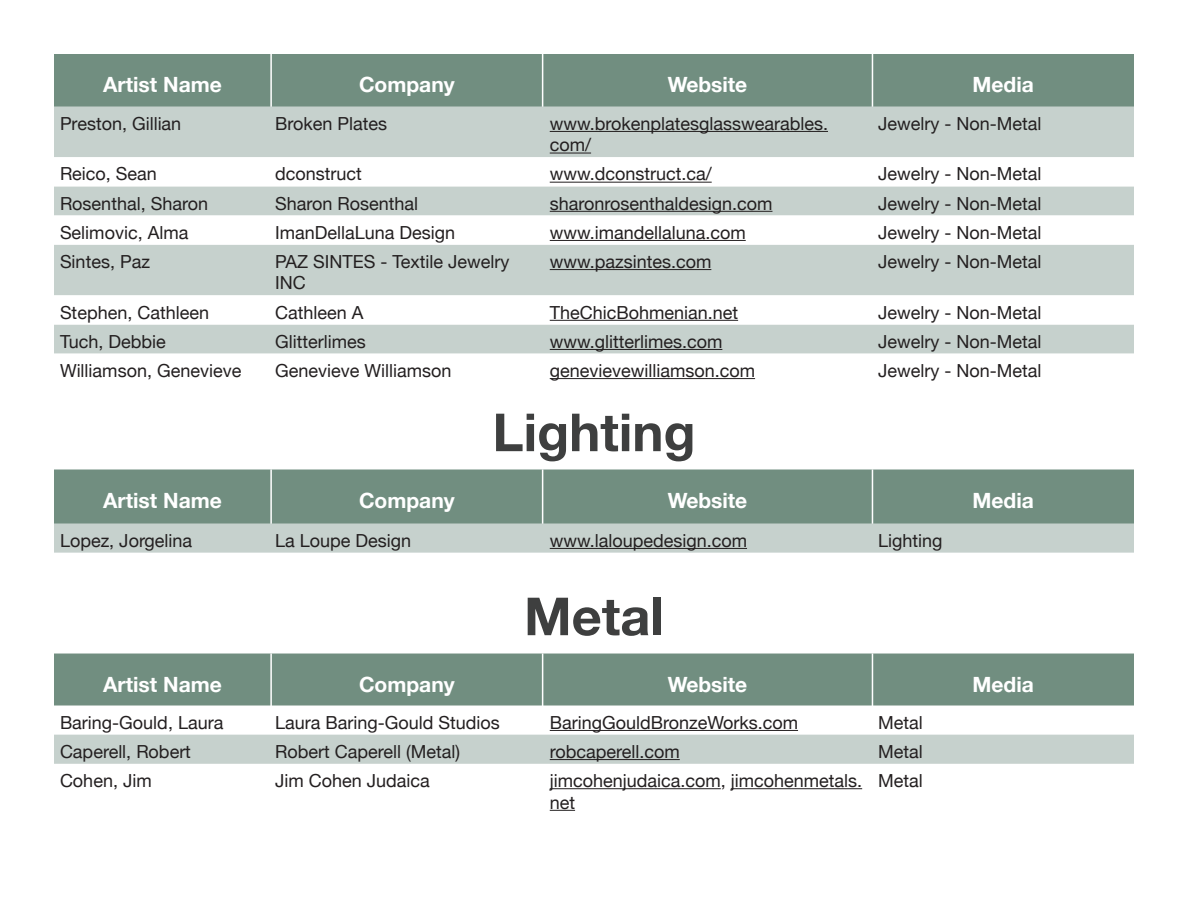
<style>
.page{position:relative;width:1188px;height:918px;background:#fff}
.page>*{position:absolute;margin:0;border:0;box-sizing:border-box;transform-origin:0 0}
.t1{font:700 52.5px "Helvetica Neue";color:#3e3f3f}
.t2{font:700 21px "Helvetica Neue";color:#fff}
.t3{font:18px/21.6px "Helvetica Neue";color:#231f20}
</style>
<div class="page">
<div style="left:54px;top:54px;width:1080px;height:52px;background:#718e80"></div>
<hr style="left:270px;top:54px;width:2px;height:56px;background:#fff">
<hr style="left:542px;top:54px;width:1px;height:56px;background:#fff">
<hr style="left:872px;top:54px;width:1px;height:56px;background:#fff">
<div style="left:54px;top:106px;width:1080px;height:51px;background:#c6d1cd"></div>
<svg style="left:54px;top:181px;width:1080px;height:199px;fill:#c6d1cd"></svg>
<hr style="left:550px;top:131px;width:278px;height:1px;background:#231f20">
<hr style="left:550px;top:153px;width:41px;height:1px;background:#231f20">
<hr style="left:550px;top:182px;width:162px;height:1px;background:#231f20">
<hr style="left:550px;top:211px;width:222px;height:1px;background:#231f20">
<hr style="left:550px;top:240px;width:196px;height:1px;background:#231f20">
<hr style="left:550px;top:269px;width:161px;height:1px;background:#231f20">
<hr style="left:550px;top:320px;width:188px;height:1px;background:#231f20">
<hr style="left:550px;top:349px;width:172px;height:1px;background:#231f20">
<hr style="left:550px;top:378px;width:205px;height:1px;background:#231f20">
<div style="left:54px;top:470px;width:1080px;height:54px;background:#718e80"></div>
<hr style="left:270px;top:470px;width:2px;height:56px;background:#fff">
<hr style="left:542px;top:470px;width:1px;height:56px;background:#fff">
<hr style="left:872px;top:470px;width:1px;height:56px;background:#fff">
<div style="left:54px;top:524px;width:1080px;height:29px;background:#c6d1cd"></div>
<hr style="left:550px;top:548px;width:197px;height:1px;background:#231f20">
<div style="left:54px;top:654px;width:1080px;height:52px;background:#718e80"></div>
<hr style="left:270px;top:654px;width:2px;height:56px;background:#fff">
<hr style="left:542px;top:654px;width:1px;height:56px;background:#fff">
<hr style="left:872px;top:654px;width:1px;height:56px;background:#fff">
<svg style="left:54px;top:729px;width:1080px;height:82px"></svg>
<div style="left:54px;top:735px;width:1080px;height:29px;background:#c6d1cd"></div>
<hr style="left:550px;top:730px;width:248px;height:1px;background:#231f20">
<hr style="left:550px;top:759px;width:130px;height:1px;background:#231f20">
<hr style="left:550px;top:788px;width:171px;height:1px;background:#231f20">
<hr style="left:731px;top:788px;width:131px;height:1px;background:#231f20">
<svg style="left:550px;top:810px;width:25px;height:1px"></svg>
<p class="t2" style="left:103px;top:68px;width:120px">Artist Name</p>
<p class="t2" style="left:359px;top:68px;width:97px">Company</p>
<p class="t2" style="left:668px;top:68px;width:81px">Website</p>
<p class="t2" style="left:973px;top:68px;width:63px">Media</p>
<p class="t3" style="left:60px;top:113px;width:123px">Preston, Gillian</p>
<p class="t3" style="left:275px;top:113px;width:114px">Broken Plates</p>
<p class="t3" style="left:550px;top:113px;width:280px">www.brokenplatesglasswearables. com/</p>
<p class="t3" style="left:878px;top:113px;width:165px">Jewelry - Non-Metal</p>
<p class="t3" style="left:60px;top:164px;width:99px">Reico, Sean</p>
<p class="t3" style="left:275px;top:164px;width:88px">dconstruct</p>
<p class="t3" style="left:550px;top:164px;width:163px">www.dconstruct.ca/</p>
<p class="t3" style="left:878px;top:164px;width:165px">Jewelry - Non-Metal</p>
<p class="t3" style="left:60px;top:193px;width:150px">Rosenthal, Sharon</p>
<p class="t3" style="left:275px;top:193px;width:145px">Sharon Rosenthal</p>
<p class="t3" style="left:550px;top:193px;width:224px">sharonrosenthaldesign.com</p>
<p class="t3" style="left:878px;top:193px;width:165px">Jewelry - Non-Metal</p>
<p class="t3" style="left:60px;top:222px;width:130px">Selimovic, Alma</p>
<p class="t3" style="left:275px;top:222px;width:182px">ImanDellaLuna Design</p>
<p class="t3" style="left:550px;top:222px;width:198px">www.imandellaluna.com</p>
<p class="t3" style="left:878px;top:222px;width:165px">Jewelry - Non-Metal</p>
<p class="t3" style="left:60px;top:252px;width:91px">Sintes, Paz</p>
<p class="t3" style="left:275px;top:252px;width:236px">PAZ SINTES - Textile Jewelry<br>INC</p>
<p class="t3" style="left:550px;top:252px;width:163px">www.pazsintes.com</p>
<p class="t3" style="left:878px;top:252px;width:165px">Jewelry - Non-Metal</p>
<p class="t3" style="left:60px;top:302px;width:151px">Stephen, Cathleen</p>
<p class="t3" style="left:275px;top:302px;width:90px">Cathleen A</p>
<p class="t3" style="left:550px;top:302px;width:190px">TheChicBohmenian.net</p>
<p class="t3" style="left:878px;top:302px;width:165px">Jewelry - Non-Metal</p>
<p class="t3" style="left:60px;top:331px;width:107px">Tuch, Debbie</p>
<p class="t3" style="left:275px;top:331px;width:92px">Glitterlimes</p>
<p class="t3" style="left:550px;top:331px;width:174px">www.glitterlimes.com</p>
<p class="t3" style="left:878px;top:331px;width:165px">Jewelry - Non-Metal</p>
<p class="t3" style="left:60px;top:361px;width:183px">Williamson, Genevieve</p>
<p class="t3" style="left:275px;top:361px;width:178px">Genevieve Williamson</p>
<p class="t3" style="left:550px;top:361px;width:207px">genevievewilliamson.com</p>
<p class="t3" style="left:878px;top:361px;width:165px">Jewelry - Non-Metal</p>
<p class="t1" style="left:492px;top:391px;width:205px">Lighting</p>
<p class="t2" style="left:103px;top:484px;width:120px">Artist Name</p>
<p class="t2" style="left:359px;top:484px;width:97px">Company</p>
<p class="t2" style="left:668px;top:484px;width:81px">Website</p>
<p class="t2" style="left:973px;top:484px;width:63px">Media</p>
<p class="t3" style="left:60px;top:530px;width:134px">Lopez, Jorgelina</p>
<p class="t3" style="left:275px;top:530px;width:138px">La Loupe Design</p>
<p class="t3" style="left:550px;top:530px;width:199px">www.laloupedesign.com</p>
<p class="t3" style="left:878px;top:530px;width:66px">Lighting</p>
<p class="t1" style="left:524px;top:575px;width:141px">Metal</p>
<p class="t2" style="left:103px;top:668px;width:120px">Artist Name</p>
<p class="t2" style="left:359px;top:668px;width:97px">Company</p>
<p class="t2" style="left:668px;top:668px;width:81px">Website</p>
<p class="t2" style="left:973px;top:668px;width:63px">Media</p>
<p class="t3" style="left:60px;top:712px;width:165px">Baring-Gould, Laura</p>
<p class="t3" style="left:275px;top:712px;width:226px">Laura Baring-Gould Studios</p>
<p class="t3" style="left:550px;top:712px;width:250px">BaringGouldBronzeWorks.com</p>
<p class="t3" style="left:878px;top:712px;width:46px">Metal</p>
<p class="t3" style="left:60px;top:742px;width:133px">Caperell, Robert</p>
<p class="t3" style="left:275px;top:742px;width:187px">Robert Caperell (Metal)</p>
<p class="t3" style="left:550px;top:742px;width:132px">robcaperell.com</p>
<p class="t3" style="left:878px;top:742px;width:46px">Metal</p>
<p class="t3" style="left:60px;top:771px;width:93px">Cohen, Jim</p>
<p class="t3" style="left:275px;top:771px;width:156px">Jim Cohen Judaica</p>
<p class="t3" style="left:550px;top:771px;width:314px">jimcohenjudaica.com, jimcohenmetals. net</p>
<p class="t3" style="left:878px;top:771px;width:46px">Metal</p>
</div>
